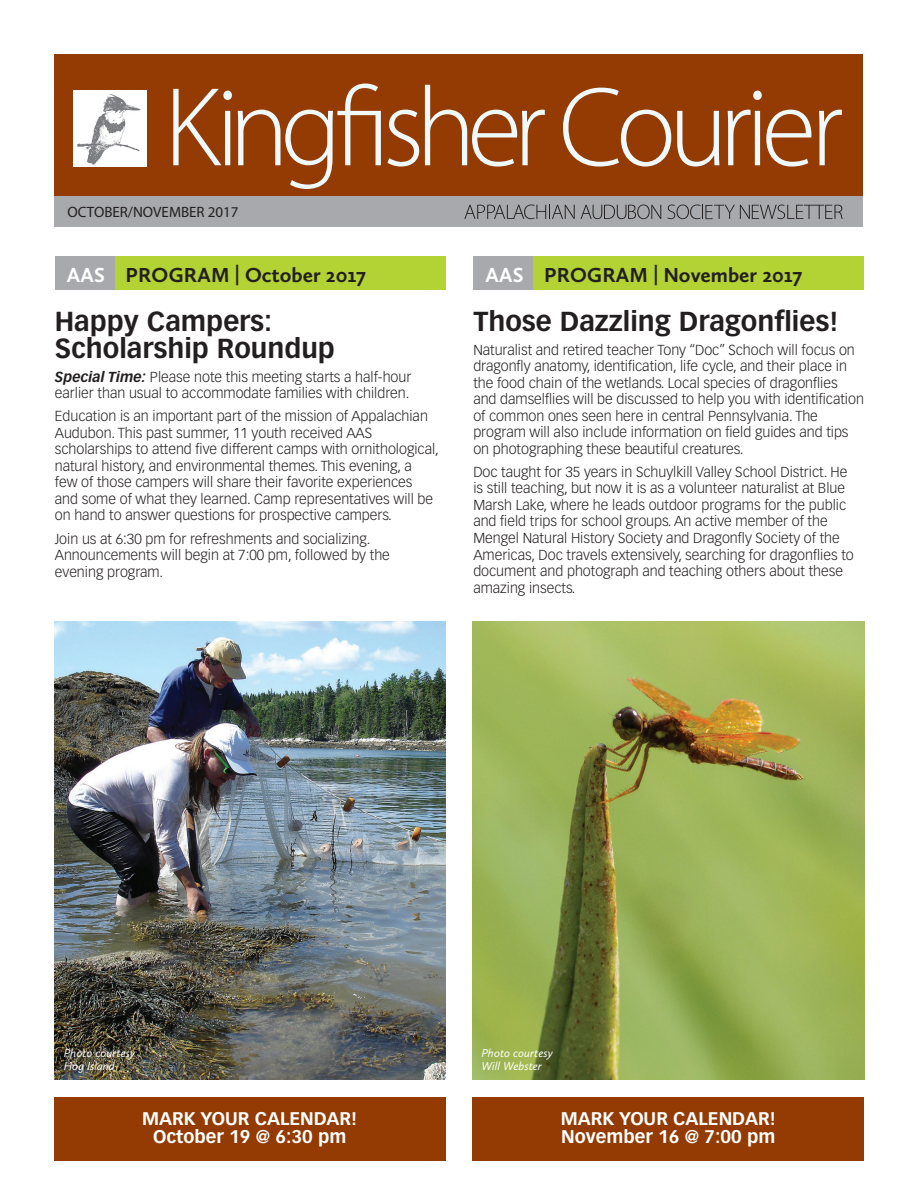
<style>
.page{position:relative;width:918px;height:1188px;background:#fff}
.page>*{position:absolute;margin:0;border:0;box-sizing:border-box;transform-origin:0 0}
.t1{font:700 27px/27px "Vectora LT Std";color:#231f20}
.t2{font:700 21px "Calluna Sans";letter-spacing:.01em;color:#231f20}
.t3{font:700 18px/18px "Vectora LT Std";color:#fff;text-align:center}
.t4{font:15px "Myriad Pro";color:#231f20}
.t5{font:300 14.25px/16.5px "Vectora LT Std";color:#231f20}
.t6{font:italic 12px/13.5px "Calluna Sans";color:#fff}
.s1{color:#fff}
.s2{font-weight:700;font-style:italic}
</style>
<div class="page">
<div style="left:54px;top:54px;width:808px;height:173px;background:#933b03"></div>
<div style="left:54px;top:196px;width:808px;height:31px;background:#a8a9ad"></div>
<svg style="left:464px;top:205px;width:111px;height:14px"></svg>
<svg style="left:581px;top:205px;width:80px;height:14px"></svg>
<svg style="left:667px;top:205px;width:176px;height:14px"></svg>
<svg style="left:563px;top:88px;width:108px;height:79px"></svg>
<svg style="left:677px;top:111px;width:42px;height:56px"></svg>
<svg style="left:728px;top:91px;width:83px;height:76px"></svg>
<svg style="left:819px;top:110px;width:23px;height:55px"></svg>
<svg style="left:173px;top:89px;width:59px;height:76px"></svg>
<svg style="left:238px;top:84px;width:143px;height:105px"></svg>
<svg style="left:387px;top:110px;width:32px;height:57px"></svg>
<svg style="left:425px;top:85px;width:120px;height:82px"></svg>
<img style="left:73px;top:90px;width:74px;height:77px">
<div style="left:55px;top:256px;width:60px;height:34px;background:#a8a9ad"></div>
<div style="left:473px;top:256px;width:60px;height:34px;background:#a8a9ad"></div>
<div style="left:115px;top:256px;width:331px;height:34px;background:#b3d234"></div>
<div style="left:533px;top:256px;width:331px;height:34px;background:#b3d234"></div>
<div style="left:54px;top:1098px;width:392px;height:63px;background:#933b03"></div>
<div style="left:472px;top:1098px;width:392px;height:63px;background:#933b03"></div>
<img style="left:54px;top:621px;width:392px;height:459px">
<img style="left:472px;top:621px;width:392px;height:459px">
<p class="t4" style="left:68px;top:202px;width:173px">OCTOBER/NOVEMBER 2017</p>
<h2 class="t2" style="left:67px;top:262px;width:300px"><span class="s1">AAS</span> program | October 2017</h2>
<h2 class="t2" style="left:485px;top:262px;width:318px"><span class="s1">AAS</span> program | November 2017</h2>
<h1 class="t1" style="left:55px;top:308px;width:282px">Happy Campers:<br>Scholarship Roundup</h1>
<p class="t5" style="left:55px;top:369px;width:358px"><span class="s2">Special Time:</span> Please note this meeting starts a half-hour earlier than usual to accommodate families with children.</p>
<p class="t5" style="left:55px;top:408px;width:386px">Education is an important part of the mission of Appalachian Audubon. This past summer, 11 youth received AAS scholarships to attend five different camps with ornithological, natural history, and environmental themes. This evening, a<br>few of those campers will share their favorite experiences and some of what they learned. Camp representatives will be on hand to answer questions for prospective campers.</p>
<p class="t5" style="left:55px;top:531px;width:337px">Join us at 6:30 pm for refreshments and socializing.<br>Announcements will begin at 7:00 pm, followed by the evening program.</p>
<h1 class="t1" style="left:473px;top:308px;width:367px">Those Dazzling Dragonflies!</h1>
<p class="t5" style="left:473px;top:342px;width:392px">Naturalist and retired teacher Tony “Doc” Schoch will focus on dragonfly anatomy, identification, life cycle, and their place in the food chain of the wetlands. Local species of dragonflies and damselflies will be discussed to help you with identification of common ones seen here in central Pennsylvania. The program will also include information on field guides and tips on photographing these beautiful creatures.</p>
<p class="t5" style="left:473px;top:464px;width:382px">Doc taught for 35 years in Schuylkill Valley School District. He is still teaching, but now it is as a volunteer naturalist at Blue Marsh Lake, where he leads outdoor programs for the public and field trips for school groups. An active member of the Mengel Natural History Society and Dragonfly Society of the Americas, Doc travels extensively, searching for dragonflies to document and photograph and teaching others about these amazing insects.</p>
<p class="t6" style="left:64px;top:1046px;width:73px">Photo courtesy<br>Hog Island</p>
<p class="t6" style="left:481px;top:1046px;width:73px">Photo courtesy<br>Will Webster</p>
<p class="t3" style="left:142px;top:1110px;width:217px">MARK YOUR CALENDAR!<br>October 19 @ 6:30 pm</p>
<p class="t3" style="left:561px;top:1110px;width:217px;text-align:left">MARK YOUR CALENDAR!<br>November 16 @ 7:00 pm</p>
</div>
